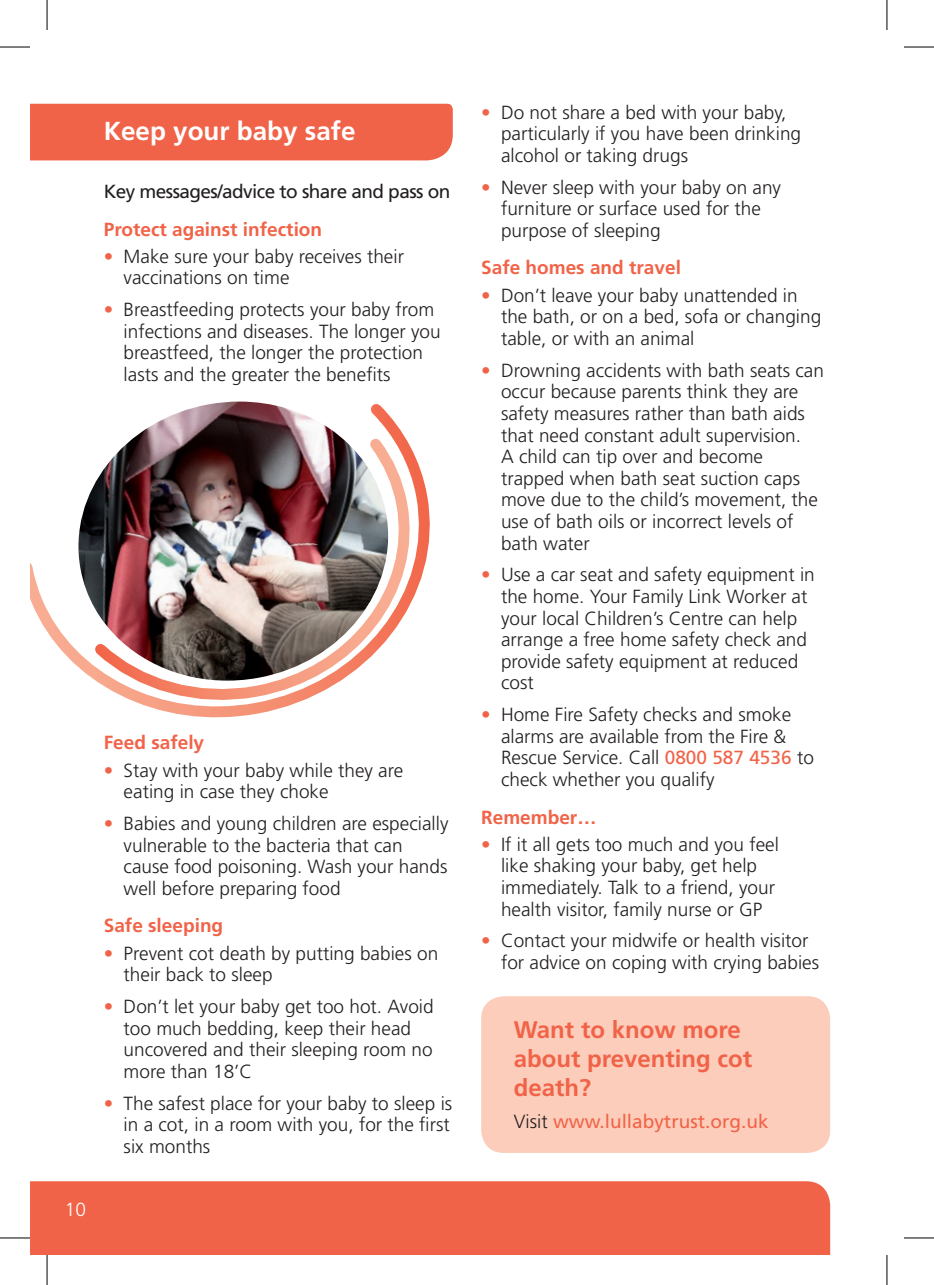
<style>
.page{position:relative;width:934px;height:1285px;background:#fff}
.page>*{position:absolute;margin:0;border:0;box-sizing:border-box;transform-origin:0 0}
.Heading_1{font:700 26px "Frutiger";color:#fff}
.Contact{font:700 24px/28.8px "Frutiger";color:#f16348}
.Bullet_Text{font:300 19px/21.6px "Frutiger";color:#231f20}
.Sub_Heading{font:700 19px "Frutiger";color:#f16348}
.Bullet_Text-2{font:19px "Frutiger";letter-spacing:-.03em;color:#231f20}
.Bullet_Text-3{font:19px "Frutiger";color:#f16348}
.Bullet_Text-4{font:300 19px "Frutiger";color:#fff}
.s1{color:#f16348}
.s2{font-weight:400;color:#f16348}
.s3{font-weight:300;color:#231f20}
</style>
<div class="page">
<div style="left:30px;top:104px;width:422px;height:56px;background:#f16348"></div>
<div style="left:30px;top:1181px;width:799px;height:74px;background:#f16348"></div>
<div style="left:481px;top:996px;width:348px;height:157px;background:#fbcdba;border-radius:23px"></div>
<svg style="left:30px;top:428px;width:400px;height:290px"></svg>
<svg style="left:85px;top:429px;width:332px;height:273px"></svg>
<img style="left:67px;top:401px;width:332px;height:286px">
<hr style="left:0;top:47px;width:30px;height:1px;background:#000">
<hr style="left:903px;top:47px;width:30px;height:1px;background:#000">
<hr style="left:0;top:1237px;width:30px;height:1px;background:#000">
<hr style="left:903px;top:1237px;width:30px;height:1px;background:#000">
<hr style="left:47px;top:0;width:1px;height:30px;background:#000">
<hr style="left:47px;top:1255px;width:1px;height:30px;background:#000">
<hr style="left:886px;top:0;width:1px;height:30px;background:#000">
<hr style="left:886px;top:1255px;width:1px;height:30px;background:#000">
<p class="Heading_1" style="left:104px;top:115px;width:253px">Keep your baby safe</p>
<p class="Bullet_Text-2" style="left:104px;top:180px;width:348px">Key messages/advice to share and pass on</p>
<p class="Sub_Heading" style="left:104px;top:218px;width:220px">Protect against infection</p>
<p class="Bullet_Text" style="left:124px;top:245px;width:282px;text-indent:-20px"><span class="s1">•</span> Make sure your baby receives their vaccinations on time</p>
<p class="Bullet_Text" style="left:124px;top:299px;width:318px;text-indent:-20px"><span class="s1">•</span> Breastfeeding protects your baby from infections and diseases. The longer you breastfeed, the longer the protection lasts and the greater the benefits</p>
<p class="Bullet_Text-4" style="left:65px;top:1198px;width:23px">10</p>
<p class="Sub_Heading" style="left:104px;top:731px;width:102px">Feed safely</p>
<p class="Bullet_Text" style="left:124px;top:759px;width:281px;text-indent:-20px"><span class="s1">•</span> Stay with your baby while they are eating in case they choke</p>
<p class="Bullet_Text" style="left:124px;top:812px;width:326px;text-indent:-20px"><span class="s1">•</span> Babies and young children are especially vulnerable to the bacteria that can cause food poisoning. Wash your hands well before preparing food</p>
<p class="Sub_Heading" style="left:104px;top:914px;width:121px">Safe sleeping</p>
<p class="Bullet_Text" style="left:124px;top:942px;width:316px;text-indent:-20px"><span class="s1">•</span> Prevent cot death by putting babies on their back to sleep</p>
<p class="Bullet_Text" style="left:124px;top:995px;width:311px;text-indent:-20px"><span class="s1">•</span> Don’t let your baby get too hot. Avoid too much bedding, keep their head uncovered and their sleeping room no more than 18’C</p>
<p class="Bullet_Text" style="left:124px;top:1092px;width:330px;text-indent:-20px"><span class="s1">•</span> The safest place for your baby to sleep is in a cot, in a room with you, for the first six months</p>
<p class="Bullet_Text" style="left:501px;top:101px;width:301px;text-indent:-20px"><span class="s1">•</span> Do not share a bed with your baby, particularly if you have been drinking alcohol or taking drugs</p>
<p class="Bullet_Text" style="left:501px;top:176px;width:281px;text-indent:-20px"><span class="s1">•</span> Never sleep with your baby on any furniture or surface used for the purpose of sleeping</p>
<p class="Sub_Heading" style="left:481px;top:257px;width:201px">Safe homes and travel</p>
<p class="Bullet_Text" style="left:501px;top:284px;width:321px;text-indent:-20px"><span class="s1">•</span> Don’t leave your baby unattended in the bath, or on a bed, sofa or changing table, or with an animal</p>
<p class="Bullet_Text" style="left:501px;top:359px;width:324px;text-indent:-20px"><span class="s1">•</span> Drowning accidents with bath seats can occur because parents think they are safety measures rather than bath aids that need constant adult supervision.<br>A child can tip over and become trapped when bath seat suction caps move due to the child’s movement, the use of bath oils or incorrect levels of bath water</p>
<p class="Bullet_Text" style="left:501px;top:564px;width:315px;text-indent:-20px"><span class="s1">•</span> Use a car seat and safety equipment in the home. Your Family Link Worker at your local Children’s Centre can help arrange a free home safety check and provide safety equipment at reduced cost</p>
<p class="Bullet_Text" style="left:501px;top:704px;width:314px;text-indent:-20px"><span class="s1">•</span> Home Fire Safety checks and smoke alarms are available from the Fire &amp; Rescue Service. Call <span class="s2">0800 587 4536</span> to check whether you qualify</p>
<p class="Sub_Heading" style="left:481px;top:805px;width:117px">Remember…</p>
<p class="Bullet_Text" style="left:501px;top:833px;width:279px;text-indent:-20px"><span class="s1">•</span> If it all gets too much and you feel like shaking your baby, get help immediately. Talk to a friend, your health visitor, family nurse or GP</p>
<p class="Bullet_Text" style="left:501px;top:930px;width:319px;text-indent:-20px"><span class="s1">•</span> Contact your midwife or health visitor for advice on coping with crying babies</p>
<p class="Contact" style="left:513px;top:1015px;width:240px">Want to know more about preventing cot death?</p>
<p class="Bullet_Text-3" style="left:513px;top:1109px;width:256px"><span class="s3">Visit</span> www.lullabytrust.org.uk</p>
</div>
